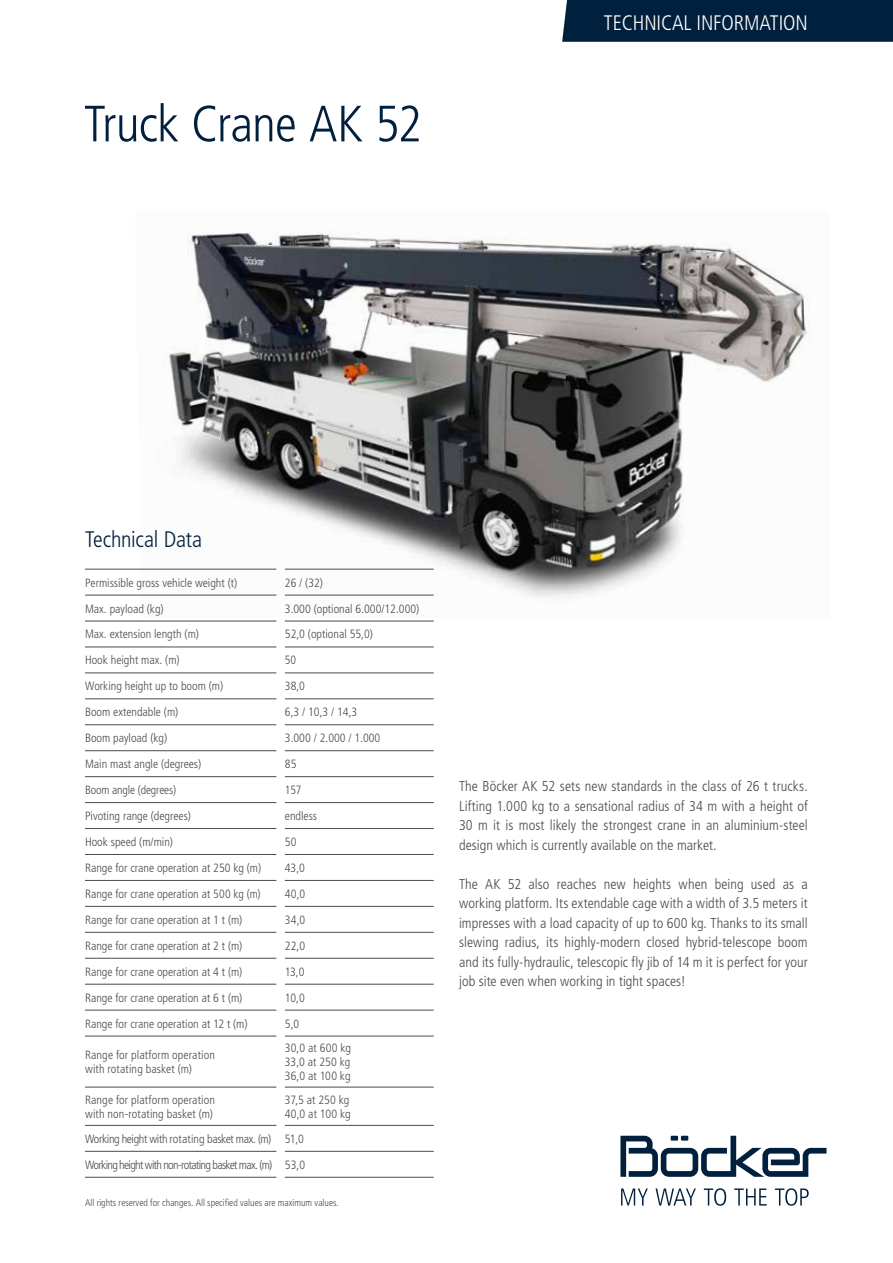
<style>
.page{position:relative;width:893px;height:1263px;background:#fff}
.page>*{position:absolute;margin:0;border:0;box-sizing:border-box;transform-origin:0 0}
.t1{font:300 condensed 51px "Frutiger";letter-spacing:-.015em;color:#00203e}
.t2{font:300 condensed 22.5px "Frutiger";letter-spacing:-.01em;color:#00203e}
.t3{font:300 condensed 21px "Frutiger";letter-spacing:-.005em;color:#fff}
.t4{font:300 condensed 14.25px/19.5px "Frutiger";letter-spacing:.005em;color:#4a4a49;text-align:justify}
.t5{font:300 condensed 12px/14.4px "Frutiger";color:#4a4a49}
.t6{font:300 condensed 12px/26px "Frutiger";letter-spacing:-.045em;color:#4a4a49}
.t7{font:300 condensed 9.75px "Frutiger";color:#4a4a49}
</style>
<div class="page">
<img style="left:135px;top:232px;width:674px;height:365px">
<hr style="left:85px;top:569px;width:191px;height:1px;background:#4a4a49">
<hr style="left:285px;top:569px;width:149px;height:1px;background:#4a4a49">
<hr style="left:85px;top:595px;width:191px;height:1px;background:#4a4a49">
<hr style="left:285px;top:595px;width:149px;height:1px;background:#4a4a49">
<hr style="left:85px;top:621px;width:191px;height:1px;background:#4a4a49">
<hr style="left:85px;top:647px;width:191px;height:1px;background:#4a4a49">
<hr style="left:85px;top:672px;width:191px;height:1px;background:#4a4a49">
<hr style="left:85px;top:698px;width:191px;height:1px;background:#4a4a49">
<hr style="left:85px;top:724px;width:191px;height:1px;background:#4a4a49">
<hr style="left:85px;top:750px;width:191px;height:1px;background:#4a4a49">
<hr style="left:85px;top:776px;width:191px;height:1px;background:#4a4a49">
<hr style="left:85px;top:802px;width:191px;height:1px;background:#4a4a49">
<hr style="left:85px;top:828px;width:191px;height:1px;background:#4a4a49">
<hr style="left:85px;top:854px;width:191px;height:1px;background:#4a4a49">
<hr style="left:85px;top:880px;width:191px;height:1px;background:#4a4a49">
<hr style="left:85px;top:906px;width:191px;height:1px;background:#4a4a49">
<hr style="left:85px;top:932px;width:191px;height:1px;background:#4a4a49">
<hr style="left:85px;top:958px;width:191px;height:1px;background:#4a4a49">
<hr style="left:85px;top:984px;width:191px;height:1px;background:#4a4a49">
<hr style="left:85px;top:1010px;width:191px;height:1px;background:#4a4a49">
<hr style="left:85px;top:1036px;width:191px;height:1px;background:#4a4a49">
<hr style="left:85px;top:1087px;width:191px;height:1px;background:#4a4a49">
<hr style="left:85px;top:1125px;width:191px;height:1px;background:#4a4a49">
<hr style="left:85px;top:1151px;width:191px;height:1px;background:#4a4a49">
<hr style="left:85px;top:1177px;width:191px;height:1px;background:#4a4a49">
<hr style="left:285px;top:621px;width:149px;height:1px;background:#4a4a49">
<hr style="left:285px;top:647px;width:149px;height:1px;background:#4a4a49">
<hr style="left:285px;top:672px;width:149px;height:1px;background:#4a4a49">
<hr style="left:285px;top:698px;width:149px;height:1px;background:#4a4a49">
<hr style="left:285px;top:724px;width:149px;height:1px;background:#4a4a49">
<hr style="left:285px;top:750px;width:149px;height:1px;background:#4a4a49">
<hr style="left:285px;top:776px;width:149px;height:1px;background:#4a4a49">
<hr style="left:285px;top:802px;width:149px;height:1px;background:#4a4a49">
<hr style="left:285px;top:828px;width:149px;height:1px;background:#4a4a49">
<hr style="left:285px;top:854px;width:149px;height:1px;background:#4a4a49">
<hr style="left:285px;top:880px;width:149px;height:1px;background:#4a4a49">
<hr style="left:285px;top:906px;width:149px;height:1px;background:#4a4a49">
<hr style="left:285px;top:932px;width:149px;height:1px;background:#4a4a49">
<hr style="left:285px;top:958px;width:149px;height:1px;background:#4a4a49">
<hr style="left:285px;top:984px;width:149px;height:1px;background:#4a4a49">
<hr style="left:285px;top:1010px;width:149px;height:1px;background:#4a4a49">
<hr style="left:285px;top:1036px;width:149px;height:1px;background:#4a4a49">
<hr style="left:285px;top:1087px;width:149px;height:1px;background:#4a4a49">
<hr style="left:285px;top:1125px;width:149px;height:1px;background:#4a4a49">
<hr style="left:285px;top:1151px;width:149px;height:1px;background:#4a4a49">
<hr style="left:285px;top:1177px;width:149px;height:1px;background:#4a4a49">
<div style="left:562px;top:0;width:331px;height:42px;background:#00203e"></div>
<svg style="left:620px;top:1136px;width:206px;height:41px"></svg>
<svg style="left:621px;top:1188px;width:27px;height:17px"></svg>
<svg style="left:656px;top:1188px;width:40px;height:17px"></svg>
<svg style="left:704px;top:1188px;width:22px;height:18px"></svg>
<svg style="left:734px;top:1188px;width:33px;height:17px"></svg>
<svg style="left:775px;top:1188px;width:34px;height:18px"></svg>
<h1 class="t1" style="left:84px;top:95px;width:340px">Truck Crane AK 52</h1>
<h3 class="t3" style="left:604px;top:11px;width:205px">TECHNICAL INFORMATION</h3>
<h2 class="t2" style="left:85px;top:527px;width:118px">Technical Data</h2>
<p class="t5" style="left:85px;top:575px;width:154px">Permissible gross vehicle weight (t)</p>
<p class="t5" style="left:285px;top:575px;width:40px">26 / (32)</p>
<p class="t5" style="left:85px;top:601px;width:80px">Max. payload (kg)</p>
<p class="t5" style="left:285px;top:601px;width:136px">3.000 (optional 6.000/12.000)</p>
<p class="t5" style="left:85px;top:627px;width:115px">Max. extension length (m)</p>
<p class="t5" style="left:285px;top:627px;width:90px">52,0 (optional 55,0)</p>
<p class="t5" style="left:85px;top:653px;width:96px">Hook height max. (m)</p>
<p class="t5" style="left:285px;top:653px;width:13px">50</p>
<p class="t5" style="left:85px;top:679px;width:140px">Working height up to boom (m)</p>
<p class="t5" style="left:285px;top:679px;width:22px">38,0</p>
<p class="t5" style="left:85px;top:705px;width:95px">Boom extendable (m)</p>
<p class="t5" style="left:285px;top:705px;width:74px">6,3 / 10,3 / 14,3</p>
<p class="t5" style="left:85px;top:731px;width:84px">Boom payload (kg)</p>
<p class="t5" style="left:285px;top:731px;width:97px">3.000 / 2.000 / 1.000</p>
<p class="t5" style="left:85px;top:757px;width:118px">Main mast angle (degrees)</p>
<p class="t5" style="left:285px;top:757px;width:13px">85</p>
<p class="t5" style="left:85px;top:783px;width:93px">Boom angle (degrees)</p>
<p class="t5" style="left:285px;top:783px;width:18px">157</p>
<p class="t5" style="left:85px;top:809px;width:108px">Pivoting range (degrees)</p>
<p class="t5" style="left:285px;top:809px;width:34px">endless</p>
<p class="t5" style="left:85px;top:835px;width:90px">Hook speed (m/min)</p>
<p class="t5" style="left:285px;top:835px;width:13px">50</p>
<p class="t5" style="left:85px;top:861px;width:178px">Range for crane operation at 250 kg (m)</p>
<p class="t5" style="left:285px;top:861px;width:22px">43,0</p>
<p class="t5" style="left:85px;top:887px;width:177px">Range for crane operation at 500 kg (m)</p>
<p class="t5" style="left:285px;top:887px;width:22px">40,0</p>
<p class="t5" style="left:85px;top:913px;width:159px">Range for crane operation at 1 t (m)</p>
<p class="t5" style="left:285px;top:913px;width:22px">34,0</p>
<p class="t5" style="left:85px;top:938px;width:159px">Range for crane operation at 2 t (m)</p>
<p class="t5" style="left:285px;top:938px;width:22px">22,0</p>
<p class="t5" style="left:85px;top:964px;width:159px">Range for crane operation at 4 t (m)</p>
<p class="t5" style="left:285px;top:964px;width:21px">13,0</p>
<p class="t5" style="left:85px;top:990px;width:159px">Range for crane operation at 6 t (m)</p>
<p class="t5" style="left:285px;top:990px;width:21px">10,0</p>
<p class="t5" style="left:85px;top:1016px;width:164px">Range for crane operation at 12 t (m)</p>
<p class="t5" style="left:285px;top:1016px;width:16px">5,0</p>
<p class="t5" style="left:85px;top:1048px;width:131px">Range for platform operation with rotating basket (m)</p>
<p class="t5" style="left:285px;top:1040px;width:68px;text-align:justify">30,0 at 600 kg 33,0 at 250 kg 36,0 at 100 kg</p>
<p class="t5" style="left:85px;top:1092px;width:131px">Range for platform operation with non-rotating basket (m)</p>
<p class="t5" style="left:285px;top:1092px;width:67px">37,5 at 250 kg<br>40,0 at 100 kg</p>
<p class="t6" style="left:85px;top:1126px;width:222px">Working height with rotating basket max. (m) 51,0<br>Working height with non-rotating basket max. (m) 53,0</p>
<p class="t7" style="left:85px;top:1197px;width:255px">All rights reserved for changes. All specified values are maximum values.</p>
<p class="t4" style="left:459px;top:776px;width:350px">The Böcker AK 52 sets new standards in the class of 26 t trucks.<br>Lifting 1.000 kg to a sensational radius of 34 m with a height of 30 m it is most likely the strongest crane in an aluminium-steel design which is currently available on the market.</p>
<p class="t4" style="left:459px;top:874px;width:350px">The AK 52 also reaches new heights when being used as a working platform. Its extendable cage with a width of 3.5 meters it impresses with a load capacity of up to 600 kg. Thanks to its small slewing radius, its highly-modern closed hybrid-telescope boom and its fully-hydraulic, telescopic fly jib of 14 m it is perfect for your job site even when working in tight spaces!</p>
</div>
